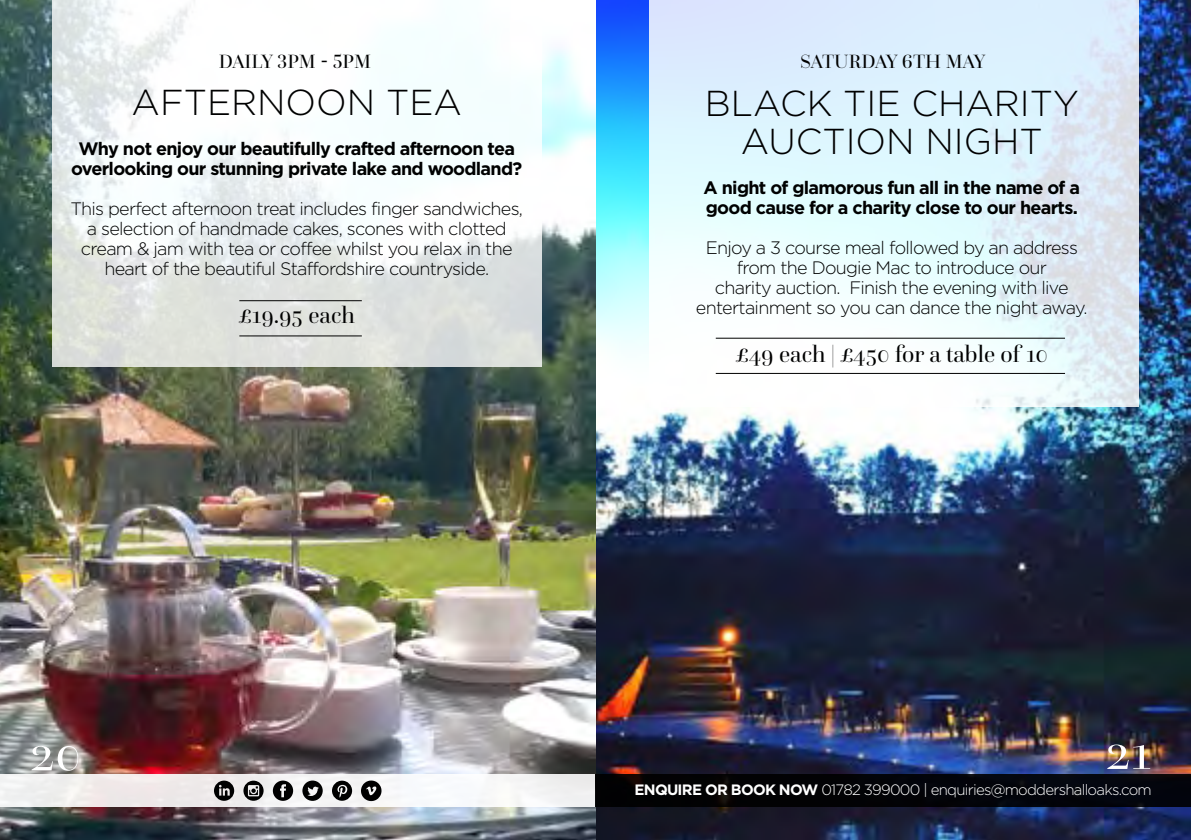
<style>
.page{position:relative;width:1191px;height:840px;background:#fff}
.page>*{position:absolute;margin:0;border:0;box-sizing:border-box;transform-origin:0 0}
.t1{font:50px "Questa Grande";color:#fff}
.t2{font:300 36px/38px "Gotham";color:#000;text-align:center}
.t3{font:24px "Questa Grande";color:#000}
.t4{font:20px "Questa Grande";color:#000}
.t5{font:300 18px/20px "Gotham";letter-spacing:-.04em;color:#000101;text-align:center}
.t6{font:700 18px/20px "Gotham";letter-spacing:-.04em;color:#000101;text-align:center}
.t7{font:300 15px "Gotham";letter-spacing:-.05em;color:#fff}
.s1{font-weight:700}
</style>
<div class="page">
<img style="left:0;top:0;width:1191px;height:839px">
<div style="left:0;top:774px;width:595px;height:32px;background:#f3f2f2"></div>
<div style="left:595px;top:774px;width:596px;height:32px;background:#020307"></div>
<svg style="left:214px;top:780px;width:20px;height:20px"></svg>
<svg style="left:273px;top:780px;width:20px;height:20px"></svg>
<svg style="left:302px;top:780px;width:21px;height:20px"></svg>
<svg style="left:332px;top:780px;width:20px;height:20px"></svg>
<svg style="left:243px;top:780px;width:20px;height:20px"></svg>
<svg style="left:361px;top:780px;width:20px;height:20px"></svg>
<svg style="left:52px;top:0;width:489px;height:366px"></svg>
<hr style="left:239px;top:300px;width:123px;height:1px;background:#000">
<hr style="left:239px;top:335px;width:123px;height:1px;background:#000">
<svg style="left:649px;top:0;width:489px;height:406px"></svg>
<hr style="left:716px;top:337px;width:349px;height:1px;background:#000">
<hr style="left:716px;top:373px;width:349px;height:1px;background:#000">
<p class="t4" style="left:219px;top:49px;width:154px">DAILY 3PM - 5PM</p>
<h2 class="t2" style="left:132px;top:83px;width:332px">AFTERNOON TEA</h2>
<p class="t6" style="left:71px;top:138px;width:452px">Why not enjoy our beautifully crafted afternoon tea overlooking our stunning private lake and woodland?</p>
<p class="t5" style="left:71px;top:198px;width:454px">This perfect afternoon treat includes finger sandwiches, a selection of handmade cakes, scones with clotted cream &amp; jam with tea or coffee whilst you relax in the heart of the beautiful Staffordshire countryside.</p>
<h3 class="t3" style="left:239px;top:301px;width:118px">£19.95 each</h3>
<p class="t4" style="left:800px;top:49px;width:187px">SATURDAY 6TH MAY</p>
<h2 class="t2" style="left:705px;top:83px;width:375px">BLACK TIE CHARITY<br>AUCTION NIGHT</h2>
<p class="t6" style="left:703px;top:177px;width:378px;text-align:left">A night of glamorous fun all in the name of a good cause for a charity close to our hearts.</p>
<p class="t5" style="left:696px;top:237px;width:393px">Enjoy a 3 course meal followed by an address from the Dougie Mac to introduce our<br>charity auction. Finish the evening with live entertainment so you can dance the night away.</p>
<h3 class="t3" style="left:735px;top:339px;width:314px">£49 each | £450 for a table of 10</h3>
<h1 class="t1" style="left:30px;top:723px;width:53px">20</h1>
<h1 class="t1" style="left:1105px;top:722px;width:47px">21</h1>
<p class="t7" style="left:634px;top:781px;width:519px"><span class="s1">ENQUIRE OR BOOK NOW</span> 01782 399000 | enquiries@moddershalloaks.com</p>
</div>
